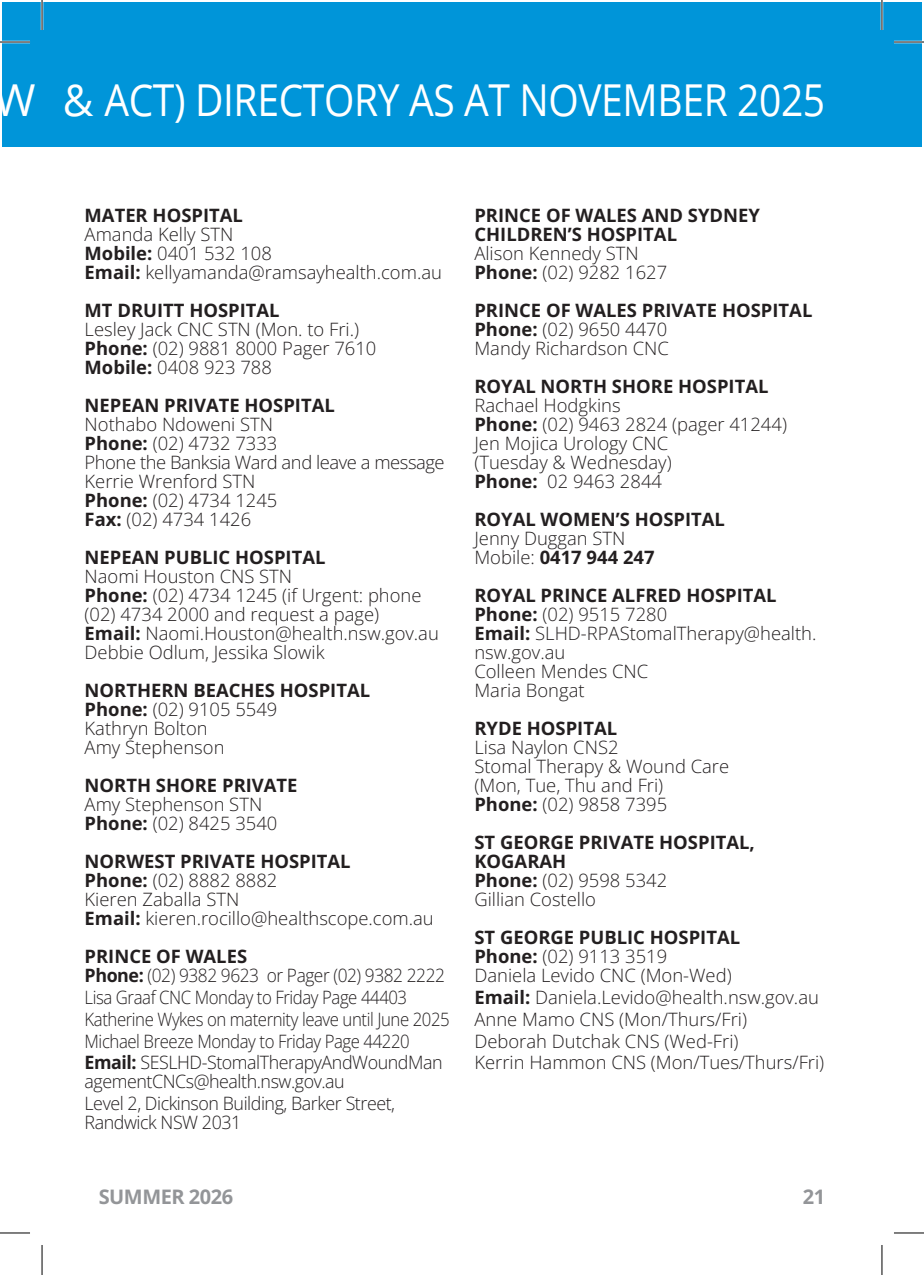
<style>
.page{position:relative;width:924px;height:1275px;background:#fff}
.page>*{position:absolute;margin:0;border:0;box-sizing:border-box;transform-origin:0 0}
.t1{font:44px "Open Sans";letter-spacing:-.01em;color:#fff}
.t2{font:700 20px "Open Sans";letter-spacing:-.025em;color:#939598}
.t3{font:300 18.4px/19px "Open Sans";color:#231f20}
.t4{font:700 18.4px/19px "Open Sans";color:#231f20}
.t5{font:300 18.4px/21.8px "Open Sans";letter-spacing:-.025em;color:#231f20;scale:.91 1}
.t6{font:300 18.4px/21.8px "Open Sans";letter-spacing:-.025em;color:#231f20}
.t7{font:300 18.4px/18.8px "Open Sans";letter-spacing:-.025em;color:#231f20;scale:.94 1}
.s1{font-weight:700}
.s2{font-weight:300}
</style>
<div class="page">
<div style="left:2px;top:2px;width:40px;height:145px;background:#0095d9"></div>
<div style="left:42px;top:2px;width:879px;height:145px;background:#0095d9"></div>
<hr style="left:0;top:41px;width:30px;height:2px;background:#fff">
<hr style="left:893px;top:41px;width:30px;height:2px;background:#fff">
<hr style="left:41px;top:0;width:2px;height:30px;background:#fff">
<hr style="left:880px;top:0;width:2px;height:30px;background:#fff">
<hr style="left:0;top:42px;width:30px;height:1px;background:#000">
<hr style="left:893px;top:42px;width:30px;height:1px;background:#000">
<hr style="left:0;top:1232px;width:30px;height:1px;background:#000">
<hr style="left:893px;top:1232px;width:30px;height:1px;background:#000">
<hr style="left:42px;top:0;width:1px;height:30px;background:#000">
<hr style="left:42px;top:1245px;width:1px;height:30px;background:#000">
<hr style="left:881px;top:0;width:1px;height:30px;background:#000">
<hr style="left:881px;top:1245px;width:1px;height:30px;background:#000">
<h1 class="t1" style="left:-6px;top:69px;width:832px">W &amp; ACT) DIRECTORY AS AT NOVEMBER 2025</h1>
<p class="t4" style="left:85px;top:205px;width:160px">MATER HOSPITAL</p>
<p class="t3" style="left:85px;top:224px;width:359px">Amanda Kelly STN<br><span class="s1">Mobile:</span> 0401 532 108<br><span class="s1">Email:</span> kellyamanda@ramsayhealth.com.au</p>
<p class="t4" style="left:85px;top:300px;width:196px">MT DRUITT HOSPITAL</p>
<p class="t3" style="left:85px;top:319px;width:293px">Lesley Jack CNC STN (Mon. to Fri.)<br><span class="s1">Phone:</span> (02) 9881 8000 Pager 7610<br><span class="s1">Mobile:</span> 0408 923 788</p>
<p class="t4" style="left:85px;top:395px;width:252px">NEPEAN PRIVATE HOSPITAL</p>
<p class="t3" style="left:85px;top:414px;width:361px">Nothabo Ndoweni STN<br><span class="s1">Phone:</span> (02) 4732 7333<br>Phone the Banksia Ward and leave a message<br>Kerrie Wrenford STN<br><span class="s1">Phone:</span> (02) 4734 1245<br><span class="s1">Fax:</span> (02) 4734 1426</p>
<p class="t4" style="left:85px;top:547px;width:242px">NEPEAN PUBLIC HOSPITAL</p>
<p class="t3" style="left:85px;top:566px;width:355px">Naomi Houston CNS STN<br><span class="s1">Phone:</span> (02) 4734 1245 (if Urgent: phone (02) 4734 2000 and request a page)<br><span class="s1">Email:</span> Naomi. Houston@health.nsw.gov.au Debbie Odlum, Jessika Slowik</p>
<p class="t3" style="left:85px;top:680px;width:287px"><span class="s1">NORTHERN BEACHES HOSPITAL<br>Phone:</span> (02) 9105 5549<br>Kathryn Bolton<br>Amy Stephenson</p>
<p class="t4" style="left:85px;top:775px;width:214px">NORTH SHORE PRIVATE</p>
<p class="t3" style="left:85px;top:794px;width:194px">Amy Stephenson STN<br><span class="s1">Phone:</span> (02) 8425 3540</p>
<p class="t3" style="left:85px;top:851px;width:350px"><span class="s1">NORWEST PRIVATE HOSPITAL<br>Phone:</span> (02) 8882 8882<br>Kieren Zaballa STN<br><span class="s1">Email:</span> kieren. rocillo@healthscope.com.au</p>
<p class="t7" style="left:85px;top:946px;width:385px"><span class="s1">PRINCE OF WALES<br>Phone:</span> (02) 9382 9623 or Pager (02) 9382 2222</p>
<p class="t5" style="left:85px;top:985px;width:402px">Lisa Graaf CNC Monday to Friday Page 44403<br>Katherine Wykes on maternity leave until June 2025<br>Michael Breeze Monday to Friday Page 44220<br><span class="s1">Email:</span> SESLHD-StomalTherapyAndWoundMan</p>
<p class="t6" style="left:85px;top:1070px;width:312px">agementCNCs@health. nsw.gov.au<br>Level 2, Dickinson Building, Barker Street,</p>
<p class="t6" style="left:85px;top:1111px;width:158px">Randwick NSW 2031</p>
<p class="t4" style="left:474px;top:205px;width:287px">PRINCE OF WALES AND SYDNEY<br>CHILDREN’S HOSPITAL</p>
<p class="t3" style="left:474px;top:243px;width:194px">Alison Kennedy STN<br><span class="s1">Phone:</span> (02) 9282 1627</p>
<p class="t4" style="left:474px;top:300px;width:339px">PRINCE OF WALES PRIVATE HOSPITAL<br>Phone: <span class="s2">(02) 9650 4470<br>Mandy Richardson CNC</span></p>
<p class="t4" style="left:474px;top:376px;width:295px">ROYAL NORTH SHORE HOSPITAL</p>
<p class="t3" style="left:474px;top:395px;width:314px">Rachael Hodgkins<br><span class="s1">Phone:</span> (02) 9463 2824 (pager 41244)<br>Jen Mojica Urology CNC<br>(Tuesday &amp; Wednesday)<br><span class="s1">Phone:</span> 02 9463 2844</p>
<p class="t4" style="left:474px;top:509px;width:252px">ROYAL WOMEN’S HOSPITAL</p>
<p class="t3" style="left:474px;top:528px;width:182px">Jenny Duggan STN<br>Mobile: <span class="s1">0417 944 247</span></p>
<p class="t3" style="left:474px;top:585px;width:340px"><span class="s1">ROYAL PRINCE ALFRED HOSPITAL<br>Phone:</span> (02) 9515 7280<br><span class="s1">Email:</span> SLHD-RPAStomalTherapy@health. nsw.gov. au<br>Colleen Mendes CNC<br>Maria Bongat</p>
<p class="t4" style="left:474px;top:718px;width:144px">RYDE HOSPITAL</p>
<p class="t3" style="left:474px;top:737px;width:256px">Lisa Naylon CNS2<br>Stomal Therapy &amp; Wound Care (Mon, Tue, Thu and Fri)<br><span class="s1">Phone:</span> (02) 9858 7395</p>
<p class="t4" style="left:474px;top:832px;width:282px">ST GEORGE PRIVATE HOSPITAL,<br>KOGARAH<br>Phone: <span class="s2">(02) 9598 5342<br>Gillian Costello</span></p>
<p class="t3" style="left:474px;top:927px;width:267px"><span class="s1">ST GEORGE PUBLIC HOSPITAL<br>Phone:</span> (02) 9113 3519<br>Daniela Levido CNC (Mon-Wed)</p>
<p class="t3" style="left:474px;top:985px;width:351px;line-height:21.8px"><span class="s1">Email:</span> Daniela. Levido@health. nsw.gov.au Anne Mamo CNS (Mon/Thurs/Fri)<br>Deborah Dutchak CNS (Wed-Fri)<br>Kerrin Hammon CNS (Mon/Tues/Thurs/Fri)</p>
<p class="t2" style="left:99px;top:1182px;width:136px">SUMMER 2026</p>
<p class="t2" style="left:802px;top:1182px;width:24px">21</p>
</div>
